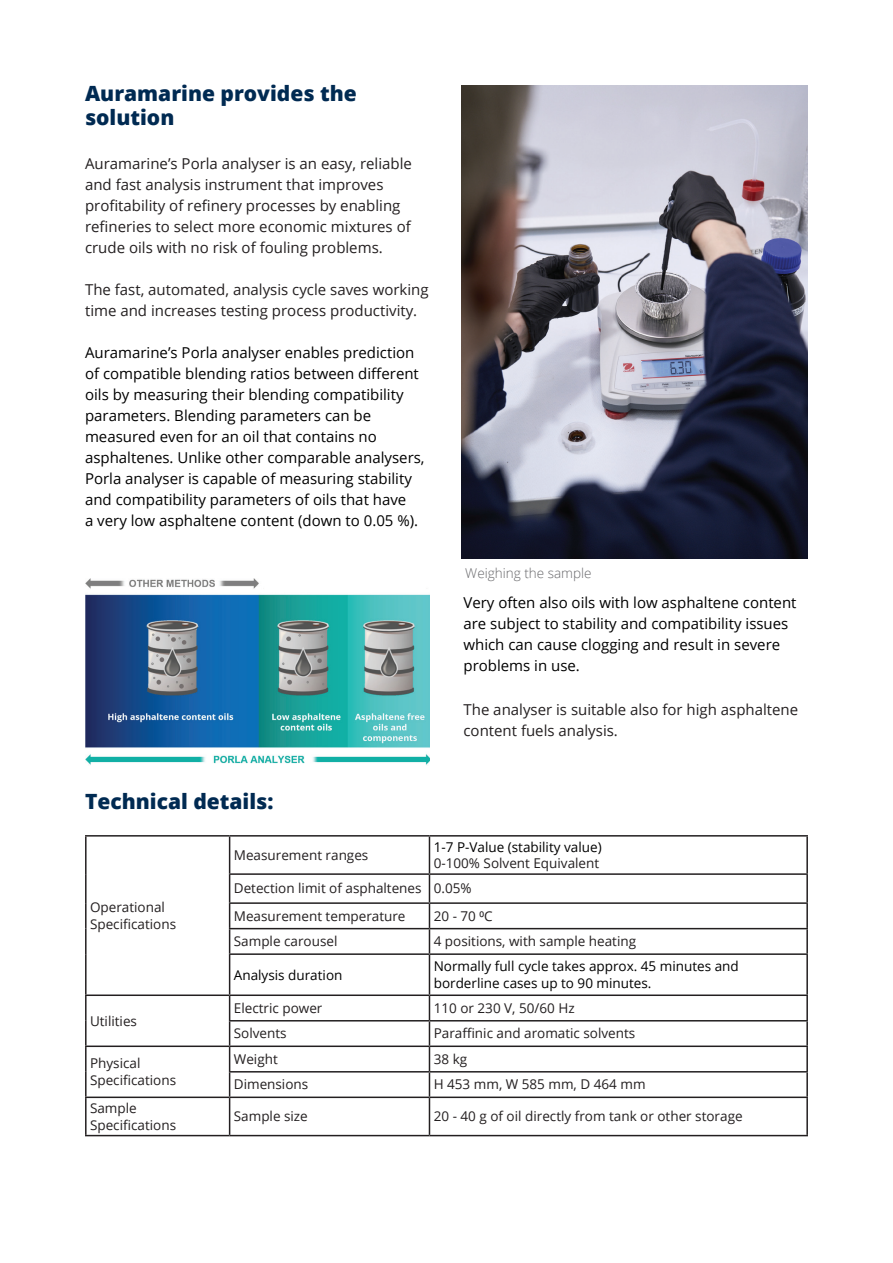
<style>
.page{position:relative;width:893px;height:1263px;background:#fff}
.page>*{position:absolute;margin:0;border:0;box-sizing:border-box;transform-origin:0 0}
.t1{font:800 21px/24px "Open Sans";color:#002a52}
.t2{font:15px/21px "Open Sans";color:#000}
.t3{font:15px/21px "Open Sans";color:#231f20}
.t4{font:13.5px/16.5px "Open Sans";color:#231f20}
.t5{font:13.5px/16.5px "Open Sans";color:#000}
.t6{font:300 13.5px "Open Sans";color:#67676a}
</style>
<div class="page">
<hr style="left:229px;top:836px;width:1px;height:37px;background:#231f20">
<hr style="left:429px;top:836px;width:1px;height:37px;background:#231f20">
<hr style="left:229px;top:873px;width:200px;height:2px;background:#231f20">
<hr style="left:429px;top:873px;width:379px;height:2px;background:#231f20">
<hr style="left:229px;top:902px;width:200px;height:2px;background:#231f20">
<hr style="left:429px;top:902px;width:379px;height:2px;background:#231f20">
<hr style="left:229px;top:928px;width:200px;height:1px;background:#231f20">
<svg style="left:229px;top:875px;width:1px;height:78px"></svg>
<hr style="left:429px;top:928px;width:379px;height:1px;background:#231f20">
<svg style="left:429px;top:875px;width:1px;height:78px"></svg>
<hr style="left:229px;top:953px;width:200px;height:2px;background:#231f20">
<hr style="left:229px;top:955px;width:1px;height:39px;background:#231f20">
<hr style="left:429px;top:953px;width:379px;height:2px;background:#231f20">
<hr style="left:429px;top:955px;width:1px;height:39px;background:#231f20">
<hr style="left:85px;top:994px;width:145px;height:2px;background:#231f20">
<hr style="left:230px;top:994px;width:199px;height:2px;background:#231f20">
<hr style="left:429px;top:994px;width:379px;height:2px;background:#231f20">
<hr style="left:229px;top:1020px;width:200px;height:1px;background:#231f20">
<hr style="left:429px;top:1020px;width:379px;height:1px;background:#231f20">
<hr style="left:85px;top:1045px;width:145px;height:2px;background:#231f20">
<hr style="left:230px;top:1045px;width:199px;height:2px;background:#231f20">
<hr style="left:429px;top:1045px;width:379px;height:2px;background:#231f20">
<hr style="left:229px;top:1071px;width:200px;height:1px;background:#231f20">
<svg style="left:229px;top:996px;width:1px;height:100px"></svg>
<hr style="left:429px;top:1071px;width:379px;height:1px;background:#231f20">
<svg style="left:429px;top:996px;width:1px;height:100px"></svg>
<hr style="left:85px;top:1096px;width:145px;height:2px;background:#231f20">
<hr style="left:230px;top:1096px;width:199px;height:2px;background:#231f20">
<hr style="left:229px;top:1098px;width:1px;height:37px;background:#231f20">
<hr style="left:429px;top:1096px;width:379px;height:2px;background:#231f20">
<hr style="left:429px;top:1098px;width:1px;height:37px;background:#231f20">
<hr style="left:85px;top:835px;width:145px;height:1px;background:#231f20">
<hr style="left:85px;top:836px;width:2px;height:38px;background:#231f20">
<hr style="left:85px;top:874px;width:2px;height:29px;background:#231f20">
<hr style="left:85px;top:903px;width:2px;height:26px;background:#231f20">
<hr style="left:85px;top:929px;width:2px;height:25px;background:#231f20">
<hr style="left:85px;top:954px;width:2px;height:40px;background:#231f20">
<hr style="left:230px;top:835px;width:199px;height:1px;background:#231f20">
<hr style="left:429px;top:835px;width:379px;height:1px;background:#231f20">
<hr style="left:806px;top:836px;width:2px;height:37px;background:#231f20">
<hr style="left:806px;top:875px;width:2px;height:27px;background:#231f20">
<hr style="left:806px;top:904px;width:2px;height:24px;background:#231f20">
<hr style="left:806px;top:929px;width:2px;height:24px;background:#231f20">
<hr style="left:806px;top:955px;width:2px;height:39px;background:#231f20">
<hr style="left:85px;top:996px;width:2px;height:25px;background:#231f20">
<hr style="left:85px;top:1021px;width:2px;height:24px;background:#231f20">
<hr style="left:806px;top:996px;width:2px;height:24px;background:#231f20">
<hr style="left:806px;top:1021px;width:2px;height:24px;background:#231f20">
<hr style="left:85px;top:1047px;width:2px;height:25px;background:#231f20">
<hr style="left:85px;top:1072px;width:2px;height:24px;background:#231f20">
<hr style="left:806px;top:1047px;width:2px;height:24px;background:#231f20">
<hr style="left:806px;top:1072px;width:2px;height:24px;background:#231f20">
<hr style="left:85px;top:1098px;width:2px;height:37px;background:#231f20">
<hr style="left:806px;top:1098px;width:2px;height:37px;background:#231f20">
<hr style="left:85px;top:1135px;width:145px;height:1px;background:#231f20">
<hr style="left:230px;top:1135px;width:199px;height:1px;background:#231f20">
<hr style="left:429px;top:1135px;width:379px;height:1px;background:#231f20">
<img style="left:85px;top:578px;width:344px;height:187px">
<img style="left:462px;top:85px;width:346px;height:473px">
<h1 class="t1" style="left:85px;top:80px;width:273px">Auramarine provides the solution</h1>
<p class="t3" style="left:85px;top:152px;width:328px">Auramarine’s Porla analyser is an easy, reliable and fast analysis instrument that improves profitability of refinery processes by enabling refineries to select more economic mixtures of crude oils with no risk of fouling problems.</p>
<p class="t3" style="left:85px;top:278px;width:345px;line-height:21.6px">The fast, automated, analysis cycle saves working time and increases testing process productivity.</p>
<p class="t2" style="left:85px;top:341px;width:341px">Auramarine’s Porla analyser enables prediction of compatible blending ratios between different oils by measuring their blending compatibility parameters. Blending parameters can be measured even for an oil that contains no asphaltenes. Unlike other comparable analysers, Porla analyser is capable of measuring stability and compatibility parameters of oils that have<br>a very low asphaltene content (down to 0.05 %).</p>
<h1 class="t1" style="left:85px;top:788px;width:190px">Technical details:</h1>
<p class="t6" style="left:465px;top:564px;width:128px">Weighing the sample</p>
<p class="t2" style="left:463px;top:592px;width:335px">Very often also oils with low asphaltene content are subject to stability and compatibility issues which can cause clogging and result in severe problems in use.</p>
<p class="t3" style="left:463px;top:698px;width:336px">The analyser is suitable also for high asphaltene content fuels analysis.</p>
<p class="t4" style="left:90px;top:899px;width:88px">Operational<br>Specifications</p>
<p class="t4" style="left:90px;top:1012px;width:49px">Utilities</p>
<p class="t5" style="left:434px;top:838px;width:169px">1-7 P-Value (stability value)</p>
<p class="t4" style="left:234px;top:850px;width:367px;line-height:25.3px;text-indent:200px">0-100% Solvent Equivalent<br>Detection limit of asphaltenes 0.05%</p>
<p class="t4" style="left:234px;top:907px;width:173px">Measurement temperature</p>
<p class="t4" style="left:434px;top:907px;width:60px">20 - 70 ⁰C</p>
<p class="t4" style="left:234px;top:933px;width:105px">Sample carousel</p>
<p class="t4" style="left:434px;top:933px;width:204px">4 positions, with sample heating</p>
<p class="t5" style="left:234px;top:966px;width:110px">Analysis duration</p>
<p class="t5" style="left:434px;top:958px;width:307px">Normally full cycle takes approx. 45 minutes and borderline cases up to 90 minutes.</p>
<p class="t4" style="left:234px;top:846px;width:136px">Measurement ranges</p>
<p class="t4" style="left:234px;top:999px;width:90px">Electric power</p>
<p class="t4" style="left:434px;top:999px;width:143px">110 or 230 V, 50/60 Hz</p>
<p class="t4" style="left:234px;top:1025px;width:54px">Solvents</p>
<p class="t4" style="left:434px;top:1025px;width:203px">Paraffinic and aromatic solvents</p>
<p class="t4" style="left:90px;top:1055px;width:88px">Physical<br>Specifications</p>
<p class="t4" style="left:234px;top:1050px;width:45px">Weight</p>
<p class="t4" style="left:434px;top:1050px;width:35px">38 kg</p>
<p class="t4" style="left:234px;top:1076px;width:76px">Dimensions</p>
<p class="t4" style="left:434px;top:1076px;width:213px">H 453 mm, W 585 mm, D 464 mm</p>
<p class="t4" style="left:90px;top:1099px;width:88px">Sample<br>Specifications</p>
<p class="t4" style="left:234px;top:1108px;width:75px">Sample size</p>
<p class="t4" style="left:434px;top:1108px;width:310px">20 - 40 g of oil directly from tank or other storage</p>
</div>
